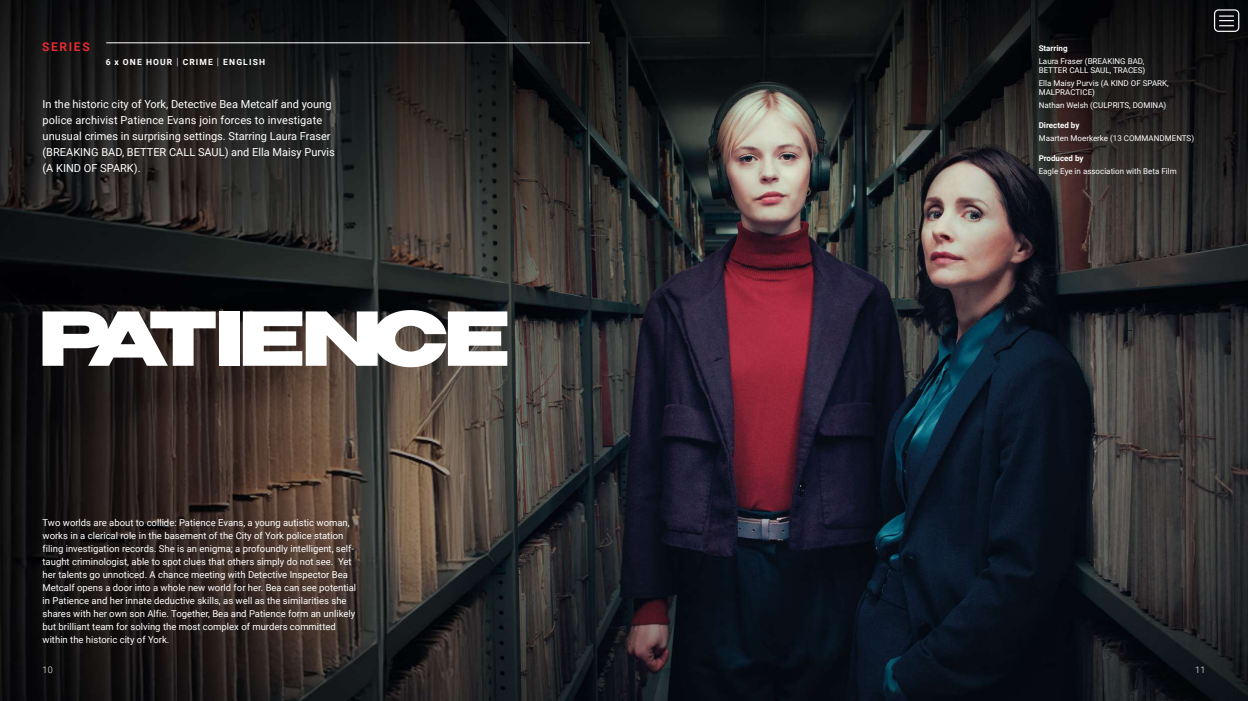
<style>
.page{position:relative;width:1248px;height:701px;background:#fff}
.page>*{position:absolute;margin:0;border:0;box-sizing:border-box;transform-origin:0 0}
.t1{font:700 12px "Roboto";letter-spacing:.135em;color:#e42b30}
.t2{font:11px/16px "Roboto";color:#fff}
.t3{font:9.5px/13px "Roboto";color:#fff}
.t4{font:300 9px "Roboto";color:#fff}
.t5{font:700 8.5px "Roboto";letter-spacing:.135em;color:#fff}
.t6{font:8px/9px "Roboto";color:#fff}
.t7{font:700 8px "Roboto";color:#fff}
.s1{font-weight:300;font-size:10px}
</style>
<div class="page">
<img style="left:0;top:0;width:1247px;height:700px">
<div style="left:219px;top:311px;width:21px;height:54px;background:#fff"></div>
<svg style="left:43px;top:311px;width:173px;height:54px"></svg>
<svg style="left:243px;top:310px;width:264px;height:57px"></svg>
<hr style="left:106px;top:43px;width:484px;height:1px;background:#fff">
<svg style="left:1218px;top:15px;width:15px;height:11px"></svg>
<div style="left:1213px;top:9px;width:26px;height:23px;border:1px solid #fff;border-radius:4px"></div>
<p class="t1" style="left:42px;top:38px;width:49px">SERIES</p>
<p class="t5" style="left:106px;top:56px;width:161px">6 x ONE HOUR <span class="s1">|</span> CRIME <span class="s1">|</span> ENGLISH</p>
<p class="t2" style="left:43px;top:96px;width:294px">In the historic city of York, Detective Bea Metcalf and young police archivist Patience Evans join forces to investigate unusual crimes in surprising settings. Starring Laura Fraser (BREAKING BAD, BETTER CALL SAUL) and Ella Maisy Purvis (A KIND OF SPARK).</p>
<p class="t3" style="left:43px;top:515px;width:315px">Two worlds are about to collide: Patience Evans, a young autistic woman, works in a clerical role in the basement of the City of York police station filing investigation records. She is an enigma; a profoundly intelligent, self&shy;taught criminologist, able to spot clues that others simply do not see. Yet her talents go unnoticed. A chance meeting with Detective Inspector Bea Metcalf opens a door into a whole new world for her. Bea can see potential in Patience and her innate deductive skills, as well as the similarities she shares with her own son Alfie. Together, Bea and Patience form an unlikely but brilliant team for solving the most complex of murders committed within the historic city of York.</p>
<p class="t7" style="left:1038px;top:42px;width:30px">Starring</p>
<p class="t6" style="left:1038px;top:56px;width:108px">Laura Fraser (BREAKING BAD,<br>BETTER CALL SAUL, TRACES)</p>
<p class="t6" style="left:1038px;top:78px;width:132px">Ella Maisy Purvis (A KIND OF SPARK,<br>MALPRACTICE)</p>
<p class="t6" style="left:1038px;top:100px;width:129px">Nathan Welsh (CULPRITS, DOMINA)</p>
<p class="t7" style="left:1038px;top:119px;width:42px">Directed by</p>
<p class="t6" style="left:1038px;top:133px;width:157px">Maarten Moerkerke (13 COMMANDMENTS)</p>
<p class="t7" style="left:1038px;top:152px;width:46px">Produced by</p>
<p class="t6" style="left:1038px;top:166px;width:139px">Eagle Eye in association with Beta Film</p>
<p class="t4" style="left:43px;top:663px;width:12px">10</p>
<p class="t4" style="left:1194px;top:663px;width:12px">11</p>
</div>
